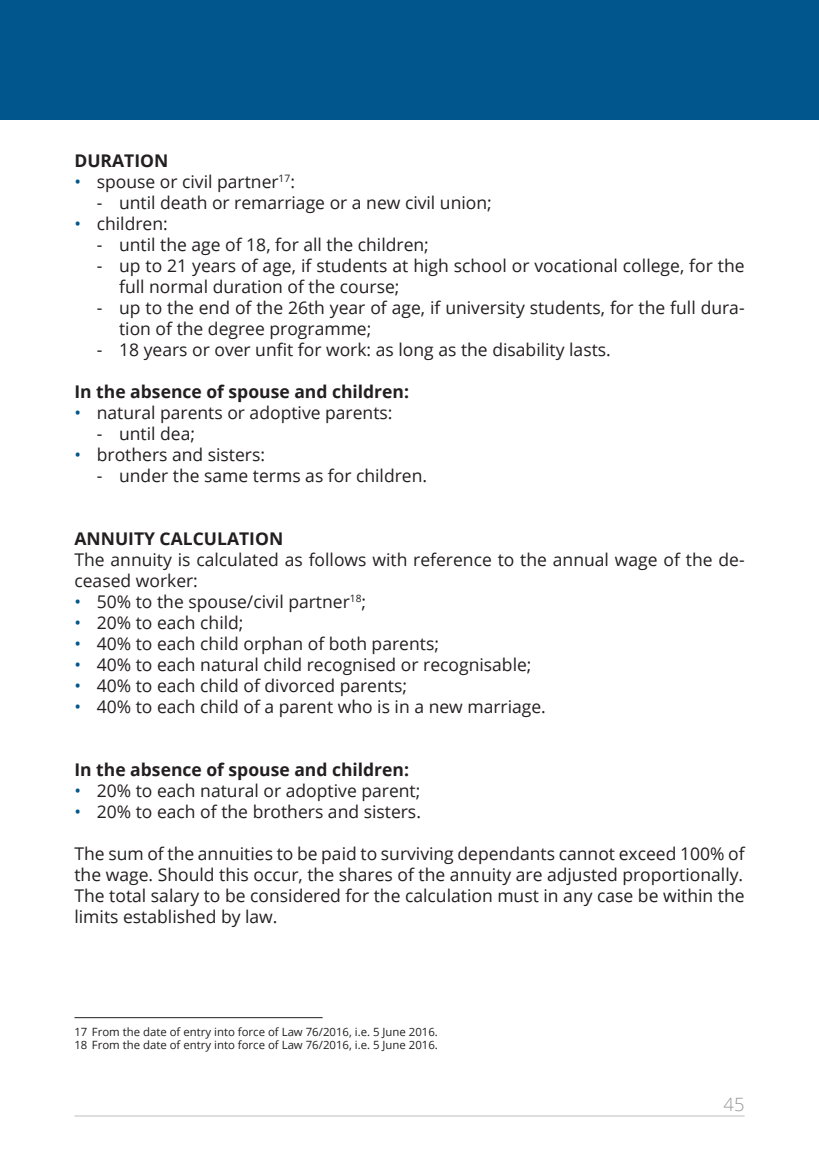
<style>
.page{position:relative;width:819px;height:1156px;background:#fff}
.page>*{position:absolute;margin:0;border:0;box-sizing:border-box;transform-origin:0 0}
.t1{font:300 18.38px "Open Sans";color:#939598}
.t2{font:17.5px/21px "Open Sans";color:#231f20}
.t3{font:700 17.5px "Open Sans";color:#231f20}
.t4{font:11.38px/13.1px "Open Sans";color:#231f20}
.s1{color:#01568d}
</style>
<div class="page">
<hr style="left:74px;top:1116px;width:670px;height:1px;background:#bcbdc0">
<div style="left:0;top:0;width:819px;height:119px;background:#01568d"></div>
<hr style="left:74px;top:1017px;width:248px;height:1px;background:#231f20">
<p class="t3" style="left:74px;top:148px;width:95px">DURATION</p>
<p class="t2" style="left:74px;top:171px;width:222px"><span class="s1">•</span> spouse or civil partner<sup>17</sup>:</p>
<p class="t2" style="left:97px;top:192px;width:396px">- until death or remarriage or a new civil union;</p>
<p class="t2" style="left:74px;top:213px;width:95px"><span class="s1">•</span> children:</p>
<p class="t2" style="left:97px;top:234px;width:333px">- until the age of 18, for all the children;</p>
<p class="t2" style="left:119px;top:255px;width:627px;text-indent:-22px">- up to 21 years of age, if students at high school or vocational college, for the full normal duration of the course;</p>
<p class="t2" style="left:119px;top:297px;width:627px;text-indent:-22px">- up to the end of the 26th year of age, if university students, for the full dura&shy;tion of the degree programme;</p>
<p class="t2" style="left:97px;top:339px;width:515px">- 18 years or over unfit for work: as long as the disability lasts.</p>
<p class="t3" style="left:74px;top:379px;width:336px">In the absence of spouse and children:</p>
<p class="t2" style="left:74px;top:402px;width:319px"><span class="s1">•</span> natural parents or adoptive parents:</p>
<p class="t2" style="left:97px;top:423px;width:100px">- until dea;</p>
<p class="t2" style="left:74px;top:444px;width:192px"><span class="s1">•</span> brothers and sisters:</p>
<p class="t2" style="left:97px;top:465px;width:332px">- under the same terms as for children.</p>
<p class="t3" style="left:74px;top:526px;width:210px">ANNUITY CALCULATION</p>
<p class="t2" style="left:74px;top:549px;width:671px">The annuity is calculated as follows with reference to the annual wage of the de&shy;ceased worker:</p>
<p class="t2" style="left:74px;top:591px;width:293px"><span class="s1">•</span> 50% to the spouse/civil partner<sup>18</sup>;</p>
<p class="t2" style="left:74px;top:612px;width:171px"><span class="s1">•</span> 20% to each child;</p>
<p class="t2" style="left:74px;top:633px;width:366px"><span class="s1">•</span> 40% to each child orphan of both parents;</p>
<p class="t2" style="left:74px;top:654px;width:458px"><span class="s1">•</span> 40% to each natural child recognised or recognisable;</p>
<p class="t2" style="left:74px;top:675px;width:334px"><span class="s1">•</span> 40% to each child of divorced parents;</p>
<p class="t2" style="left:74px;top:696px;width:473px"><span class="s1">•</span> 40% to each child of a parent who is in a new marriage.</p>
<p class="t3" style="left:74px;top:757px;width:336px">In the absence of spouse and children:</p>
<p class="t2" style="left:74px;top:780px;width:347px"><span class="s1">•</span> 20% to each natural or adoptive parent;</p>
<p class="t2" style="left:74px;top:801px;width:348px"><span class="s1">•</span> 20% to each of the brothers and sisters.</p>
<p class="t2" style="left:74px;top:843px;width:671px;text-align:justify">The sum of the annuities to be paid to surviving dependants cannot exceed 100% of the wage. Should this occur, the shares of the annuity are adjusted proportionally.<br>The total salary to be considered for the calculation must in any case be within the limits established by law.</p>
<p class="t4" style="left:74px;top:1025px;width:365px">17 From the date of entry into force of Law 76/2016, i.e. 5 June 2016.<br>18 From the date of entry into force of Law 76/2016, i.e. 5 June 2016.</p>
<p class="t1" style="left:723px;top:1091px;width:22px">45</p>
</div>
